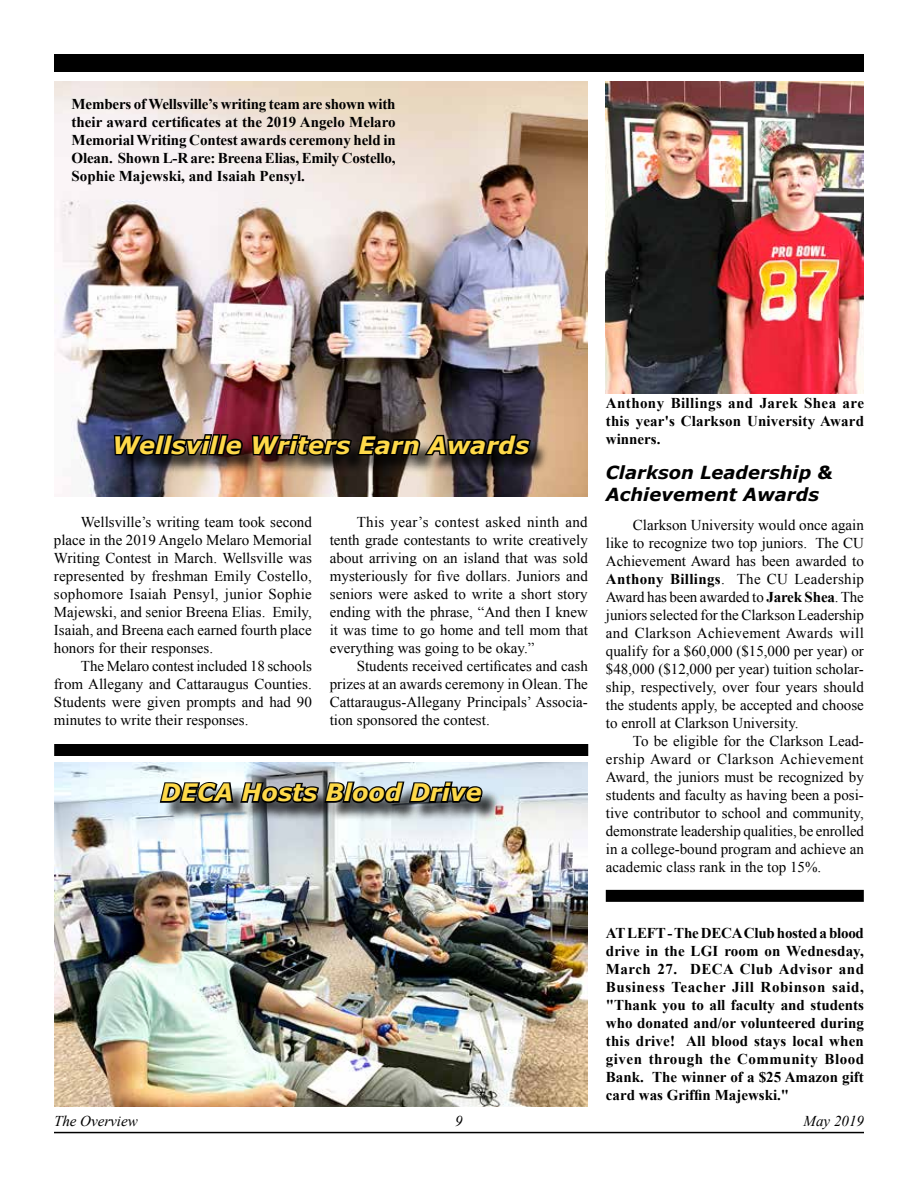
<style>
.page{position:relative;width:918px;height:1188px;background:#fff}
.page>*{position:absolute;margin:0;border:0;box-sizing:border-box;transform-origin:0 0}
.t1{font:italic 700 24px "Verdana";color:#fed949}
.t2{font:italic 700 18px/21.6px "Verdana";color:#000}
.t3{font:15px/18px "Times New Roman";color:#000;text-align:justify}
.t4{font:700 15px/18px "Times New Roman";color:#000;text-align:justify}
.t5{font:italic 15px "Times New Roman";color:#000}
.s1{font-weight:700}
</style>
<div class="page">
<hr style="left:54px;top:1132px;width:810px;height:1px;background:#000">
<div style="left:54px;top:54px;width:810px;height:18px;background:#000"></div>
<img style="left:606px;top:81px;width:258px;height:313px">
<img style="left:54px;top:81px;width:534px;height:416px">
<div style="left:116px;top:436px;width:433px;height:38px;background:#000;opacity:.75"></div>
<svg style="left:112px;top:431px;width:132px;height:30px;background:#2b2229"></svg>
<svg style="left:250px;top:418px;width:283px;height:43px;background:#3e3130"></svg>
<img style="left:54px;top:763px;width:534px;height:344px">
<div style="left:54px;top:744px;width:534px;height:12px;background:#000"></div>
<div style="left:606px;top:890px;width:258px;height:12px;background:#000"></div>
<div style="left:163px;top:784px;width:337px;height:37px;background:#000;opacity:.75"></div>
<svg style="left:158px;top:779px;width:326px;height:28px;background:#55595d"></svg>
<p class="t4" style="left:72px;top:94px;width:326px">Members of Wellsville’s writing team are shown with their award certificates at the 2019 Angelo Melaro Memorial Writing Contest awards ceremony held in Olean. Shown L-R are: Breena Elias, Emily Costello, Sophie Majewski, and Isaiah Pensyl.</p>
<h1 class="t1" style="left:112px;top:428px;width:419px">Wellsville Writers Earn Awards</h1>
<p class="t3" style="left:54px;top:512px;width:260px;text-indent:27px">Wellsville’s writing team took second place in the 2019 Angelo Melaro Memorial Writing Contest in March. Wellsville was represented by freshman Emily Costello, sophomore Isaiah Pensyl, junior Sophie Majewski, and senior Breena Elias. Emily, Isaiah, and Breena each earned fourth place honors for their responses.</p>
<p class="t3" style="left:54px;top:656px;width:260px;text-indent:27px">The Melaro contest included 18 schools from Allegany and Cattaraugus Counties.<br>Students were given prompts and had 90 minutes to write their responses.</p>
<p class="t3" style="left:330px;top:512px;width:260px;text-indent:27px">This year’s contest asked ninth and tenth grade contestants to write creatively about arriving on an island that was sold mysteriously for five dollars. Juniors and seniors were asked to write a short story ending with the phrase, “And then I knew it was time to go home and tell mom that everything was going to be okay.”</p>
<p class="t3" style="left:330px;top:656px;width:260px;text-indent:27px">Students received certificates and cash prizes at an awards ceremony in Olean. The Cattaraugus-Allegany Principals’ Associa&shy;tion sponsored the contest.</p>
<h1 class="t1" style="left:161px;top:776px;width:322px">DECA Hosts Blood Drive</h1>
<p class="t4" style="left:606px;top:393px;width:260px">Anthony Billings and Jarek Shea are this year's Clarkson University Award winners.</p>
<p class="t2" style="left:606px;top:462px;width:229px">Clarkson Leadership &amp;<br>Achievement Awards</p>
<p class="t3" style="left:606px;top:515px;width:260px;text-indent:27px">Clarkson University would once again like to recognize two top juniors. The CU Achievement Award has been awarded to <span class="s1">Anthony Billings</span>. The CU Leadership Award has been awarded to <span class="s1">Jarek Shea</span>. The juniors selected for the Clarkson Leadership and Clarkson Achievement Awards will qualify for a $60,000 ($15,000 per year) or $48,000 ($12,000 per year) tuition scholar&shy;ship, respectively, over four years should the students apply, be accepted and choose to enroll at Clarkson University.</p>
<p class="t3" style="left:606px;top:731px;width:260px;text-indent:27px">To be eligible for the Clarkson Lead&shy;ership Award or Clarkson Achievement Award, the juniors must be recognized by students and faculty as having been a posi&shy;tive contributor to school and community, demonstrate leadership qualities, be enrolled in a college-bound program and achieve an academic class rank in the top 15%.</p>
<p class="t4" style="left:606px;top:923px;width:260px">AT LEFT - The DECA Club hosted a blood drive in the LGI room on Wednesday, March 27. DECA Club Advisor and Business Teacher Jill Robinson said, "Thank you to all faculty and students who donated and/or volunteered during this drive! All blood stays local when given through the Community Blood Bank. The winner of a $25 Amazon gift card was Griffin Majewski."</p>
<p class="t5" style="left:54px;top:1111px;width:85px">The Overview</p>
<p class="t5" style="left:455px;top:1111px;width:9px">9</p>
<p class="t5" style="left:804px;top:1111px;width:62px">May 2019</p>
</div>
